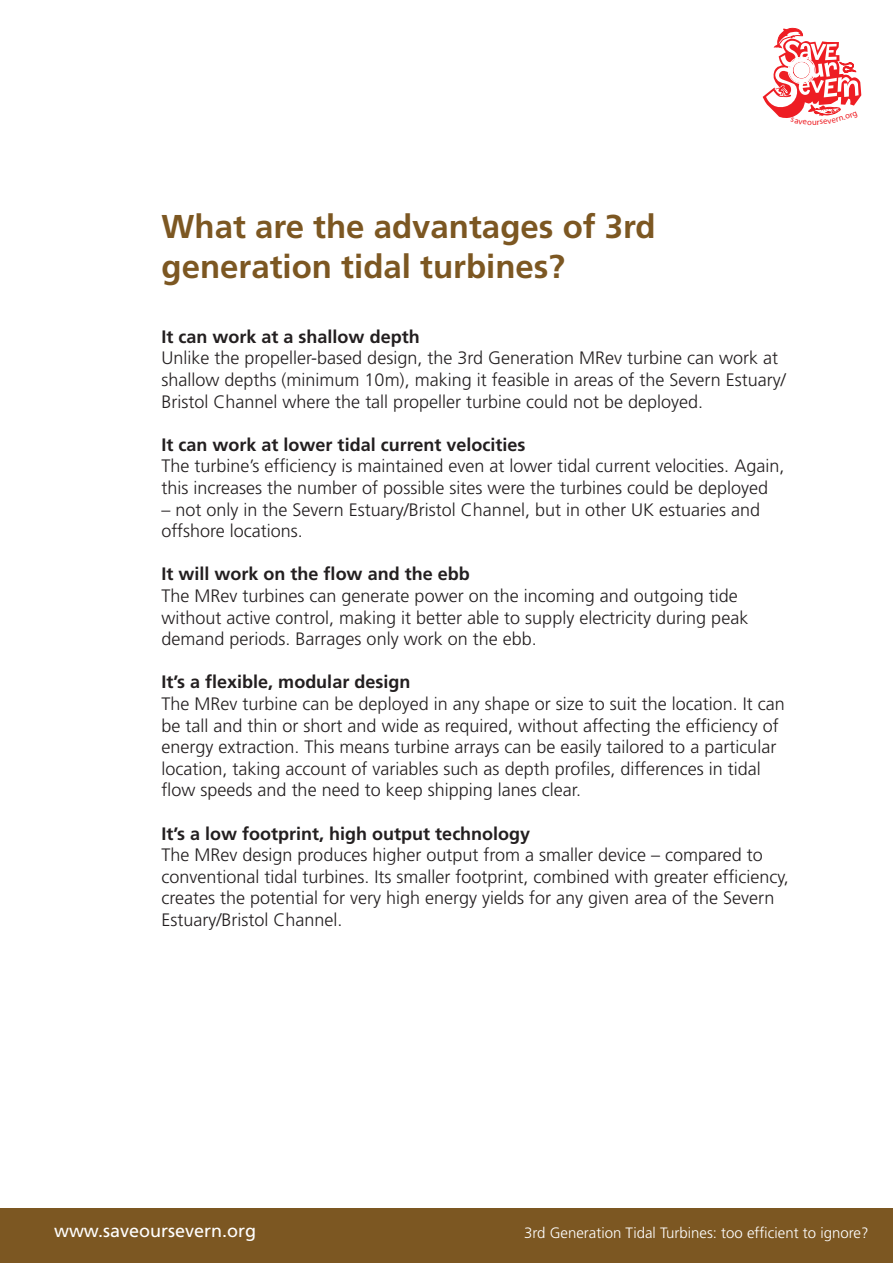
<style>
.page{position:relative;width:893px;height:1263px;background:#fff}
.page>*{position:absolute;margin:0;border:0;box-sizing:border-box;transform-origin:0 0}
.t1{font:700 33px/39.6px "Frutiger";color:#7c5722}
.t2{font:300 18px/21.6px "Frutiger";color:#231f20}
.t3{font:700 18px "Frutiger";color:#231f20}
.t4{font:18px "Frutiger";color:#fff}
.t5{font:300 15px "Frutiger";color:#fff}
</style>
<div class="page">
<div style="left:0;top:1209px;width:893px;height:54px;background:#7c5722"></div>
<svg style="left:763px;top:27px;width:98px;height:91px"></svg>
<h1 class="t1" style="left:162px;top:207px;width:495px">What are the advantages of 3rd generation tidal turbines?</h1>
<p class="t3" style="left:162px;top:326px;width:260px">It can work at a shallow depth</p>
<p class="t2" style="left:162px;top:347px;width:626px">Unlike the propeller-based design, the 3rd Generation MRev turbine can work at shallow depths (minimum 10m), making it feasible in areas of the Severn Estuary/<br>Bristol Channel where the tall propeller turbine could not be deployed.</p>
<p class="t3" style="left:162px;top:434px;width:365px">It can work at lower tidal current velocities</p>
<p class="t2" style="left:162px;top:455px;width:624px">The turbine’s efficiency is maintained even at lower tidal current velocities. Again, this increases the number of possible sites were the turbines could be deployed</p>
<p class="t2" style="left:162px;top:498px;width:600px">– not only in the Severn Estuary/Bristol Channel, but in other UK estuaries and offshore locations.</p>
<p class="t3" style="left:162px;top:563px;width:310px">It will work on the flow and the ebb</p>
<p class="t2" style="left:162px;top:585px;width:588px">The MRev turbines can generate power on the incoming and outgoing tide without active control, making it better able to supply electricity during peak demand periods. Barrages only work on the ebb.</p>
<p class="t3" style="left:162px;top:671px;width:250px">It’s a flexible, modular design</p>
<p class="t2" style="left:162px;top:693px;width:625px">The MRev turbine can be deployed in any shape or size to suit the location. It can be tall and thin or short and wide as required, without affecting the efficiency of energy extraction. This means turbine arrays can be easily tailored to a particular location, taking account of variables such as depth profiles, differences in tidal flow speeds and the need to keep shipping lanes clear.</p>
<p class="t3" style="left:162px;top:823px;width:370px">It’s a low footprint, high output technology</p>
<p class="t2" style="left:162px;top:844px;width:629px">The MRev design produces higher output from a smaller device – compared to conventional tidal turbines. Its smaller footprint, combined with greater efficiency, creates the potential for very high energy yields for any given area of the Severn Estuary/Bristol Channel.</p>
<p class="t4" style="left:54px;top:1220px;width:204px">www.saveoursevern.org</p>
<p class="t5" style="left:524px;top:1224px;width:346px">3rd Generation Tidal Turbines: too efficient to ignore?</p>
</div>
